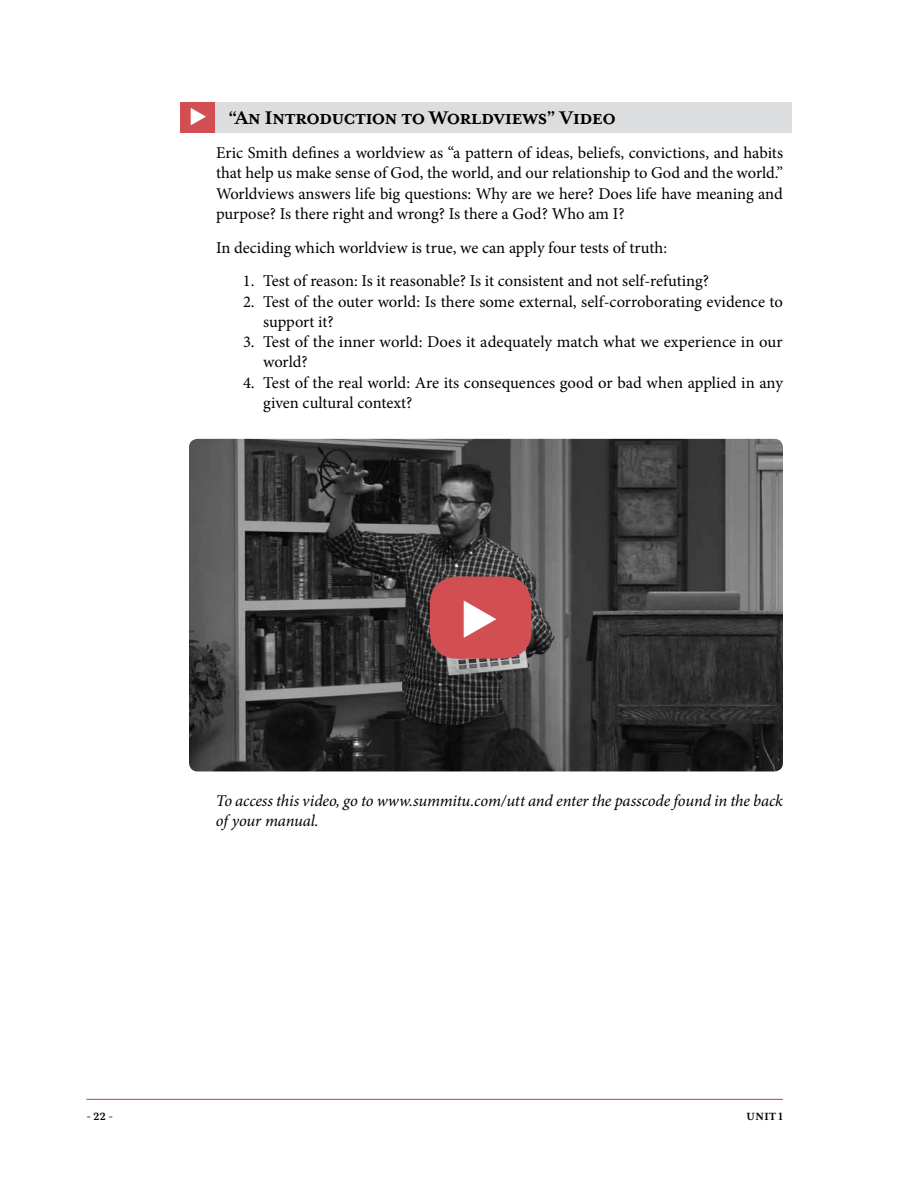
<style>
.page{position:relative;width:918px;height:1188px;background:#fff}
.page>*{position:absolute;margin:0;border:0;box-sizing:border-box;transform-origin:0 0}
.t1{font:700 21px "Mrs Eaves XL Serif OT";color:#000}
.t2{font:16.5px/20.2px "Minion Pro";color:#000}
.t3{font:italic 16.5px/20.2px "Minion Pro";letter-spacing:-.01em;color:#000}
.t4{font:700 12px "Mrs Eaves XL Serif OT";color:#000}
.s1{color:#fff}
</style>
<div class="page">
<hr style="left:86px;top:1099px;width:697px;height:1px;background:#d14f53">
<img style="left:189px;top:439px;width:594px;height:332px">
<div style="left:180px;top:102px;width:612px;height:30px;background:#dcddde"></div>
<div style="left:180px;top:102px;width:35px;height:30px;background:#d14f53"></div>
<div style="left:430px;top:577px;width:101px;height:82px;background:#d14f53;border-radius:27px"></div>
<p class="t1" style="left:189px;top:108px;width:428px"><span class="s1">◆</span> “An Introduction to Worldviews” Video</p>
<p class="t2" style="left:216px;top:143px;width:569px;text-align:justify">Eric Smith defines a worldview as “a pattern of ideas, beliefs, convictions, and habits that help us make sense of God, the world, and our relationship to God and the world.” Worldviews answers life big questions: Why are we here? Does life have meaning and purpose? Is there right and wrong? Is there a God? Who am I?</p>
<p class="t2" style="left:216px;top:237px;width:453px">In deciding which worldview is true, we can apply four tests of truth:</p>
<p class="t2" style="left:243px;top:271px;width:468px">1. Test of reason: Is it reasonable? Is it consistent and not self-refuting?</p>
<p class="t2" style="left:263px;top:291px;width:521px;text-indent:-20px">2. Test of the outer world: Is there some external, self-corroborating evidence to support it?</p>
<p class="t2" style="left:263px;top:332px;width:521px;text-indent:-20px">3. Test of the inner world: Does it adequately match what we experience in our world?</p>
<p class="t2" style="left:263px;top:372px;width:521px;text-indent:-20px">4. Test of the real world: Are its consequences good or bad when applied in any given cultural context?</p>
<p class="t3" style="left:216px;top:791px;width:569px">To access this video, go to www.summitu.com/utt and enter the passcode found in the back of your manual.</p>
<p class="t4" style="left:86px;top:1110px;width:28px">- 22 -</p>
<p class="t4" style="left:747px;top:1110px;width:38px">UNIT 1</p>
</div>
